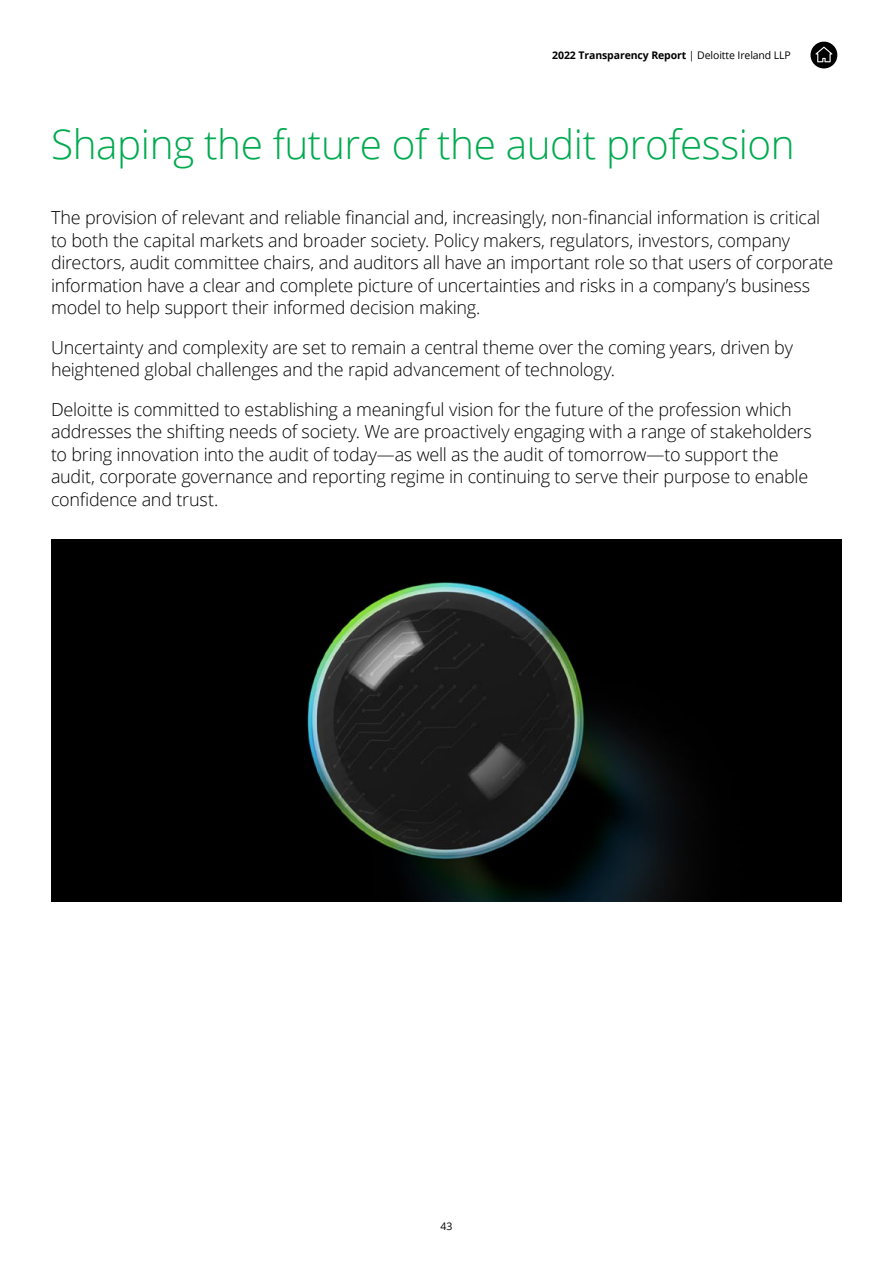
<style>
.page{position:relative;width:893px;height:1263px;background:#fff}
.page>*{position:absolute;margin:0;border:0;box-sizing:border-box;transform-origin:0 0}
.t1{font:300 40.5px "Open Sans";letter-spacing:-.01em;color:#00aa4f}
.t2{font:300 18px/22.5px "Open Sans";letter-spacing:-.015em;color:#000}
.t3{font:700 10.5px "Open Sans";letter-spacing:-.01em;color:#000}
.t4{font:10.5px "Open Sans";color:#000}
.s1{font-weight:400}
</style>
<div class="page">
<svg style="left:810px;top:42px;width:27px;height:26px"></svg>
<img style="left:51px;top:539px;width:791px;height:362px">
<p class="t3" style="left:552px;top:48px;width:240px">2022 Transparency Report <span class="s1">| Deloitte Ireland LLP</span></p>
<h1 class="t1" style="left:51px;top:116px;width:745px">Shaping the future of the audit profession</h1>
<p class="t2" style="left:51px;top:206px;width:784px">The provision of relevant and reliable financial and, increasingly, non-financial information is critical to both the capital markets and broader society. Policy makers, regulators, investors, company directors, audit committee chairs, and auditors all have an important role so that users of corporate information have a clear and complete picture of uncertainties and risks in a company’s business model to help support their informed decision making.</p>
<p class="t2" style="left:51px;top:335px;width:743px">Uncertainty and complexity are set to remain a central theme over the coming years, driven by heightened global challenges and the rapid advancement of technology.</p>
<p class="t2" style="left:51px;top:397px;width:762px">Deloitte is committed to establishing a meaningful vision for the future of the profession which addresses the shifting needs of society. We are proactively engaging with a range of stakeholders to bring innovation into the audit of today—as well as the audit of tomorrow—to support the audit, corporate governance and reporting regime in continuing to serve their purpose to enable confidence and trust.</p>
<p class="t4" style="left:441px;top:1219px;width:13px">43</p>
</div>
